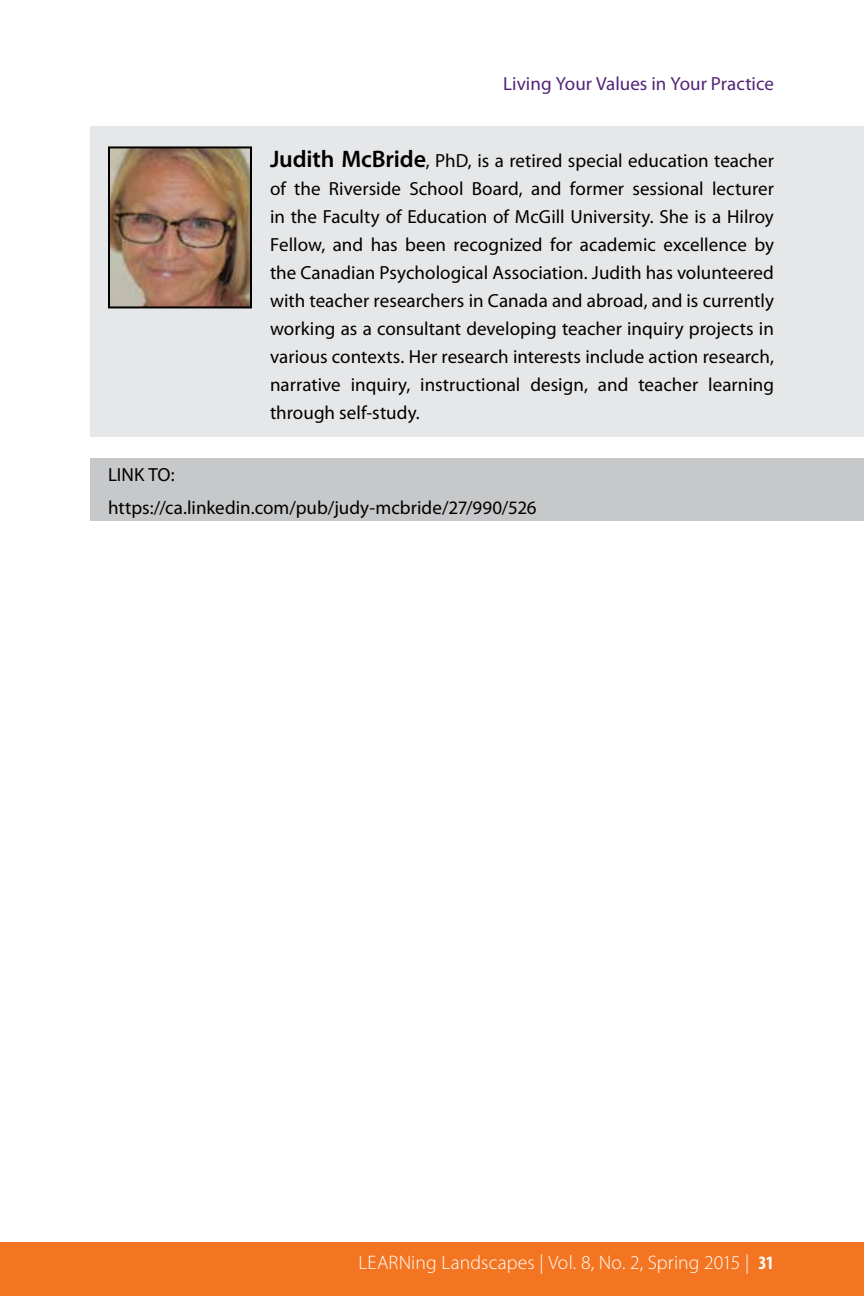
<style>
.page{position:relative;width:864px;height:1296px;background:#fff}
.page>*{position:absolute;margin:0;border:0;box-sizing:border-box;transform-origin:0 0}
.t1{font:300 19.6px "Myriad Pro";letter-spacing:.01em;color:#fff}
.t2{font:19px/28px "Myriad Pro";color:#000;text-align:justify}
.t3{font:19px "Myriad Pro";color:#532479}
.s1{font-weight:600;font-size:24px}
.s2{font-weight:700;font-stretch:condensed;font-size:19px}
</style>
<div class="page">
<div style="left:0;top:1242px;width:864px;height:54px;background:#f47521"></div>
<div style="left:90px;top:126px;width:774px;height:310px;background:#e6e7e8"></div>
<img style="left:111px;top:149px;width:138px;height:156px">
<div style="left:108px;top:146px;width:144px;height:162px;border:2px solid #000"></div>
<div style="left:90px;top:458px;width:774px;height:63px;background:#c7c8ca"></div>
<p class="t3" style="left:503px;top:73px;width:272px">Living Your Values in Your Practice</p>
<p class="t2" style="left:270px;top:147px;width:506px"><span class="s1">Judith McBride</span>, PhD, is a retired special education teacher of the Riverside School Board, and former sessional lecturer in the Faculty of Education of McGill University. She is a Hilroy Fellow, and has been recognized for academic excellence by the Canadian Psychological Association. Judith has volunteered with teacher researchers in Canada and abroad, and is currently working as a consultant developing teacher inquiry projects in various contexts. Her research interests include action research, narrative inquiry, instructional design, and teacher learning through self-study.</p>
<p class="t2" style="left:108px;top:459px;width:430px;line-height:32.4px">LINK TO: https://ca.linkedin.com/pub/judy-mcbride/27/990/526</p>
<p class="t1" style="left:359px;top:1252px;width:417px">LEARNing Landscapes | Vol. 8, No. 2, Spring 2015 | <span class="s2">31</span></p>
</div>
